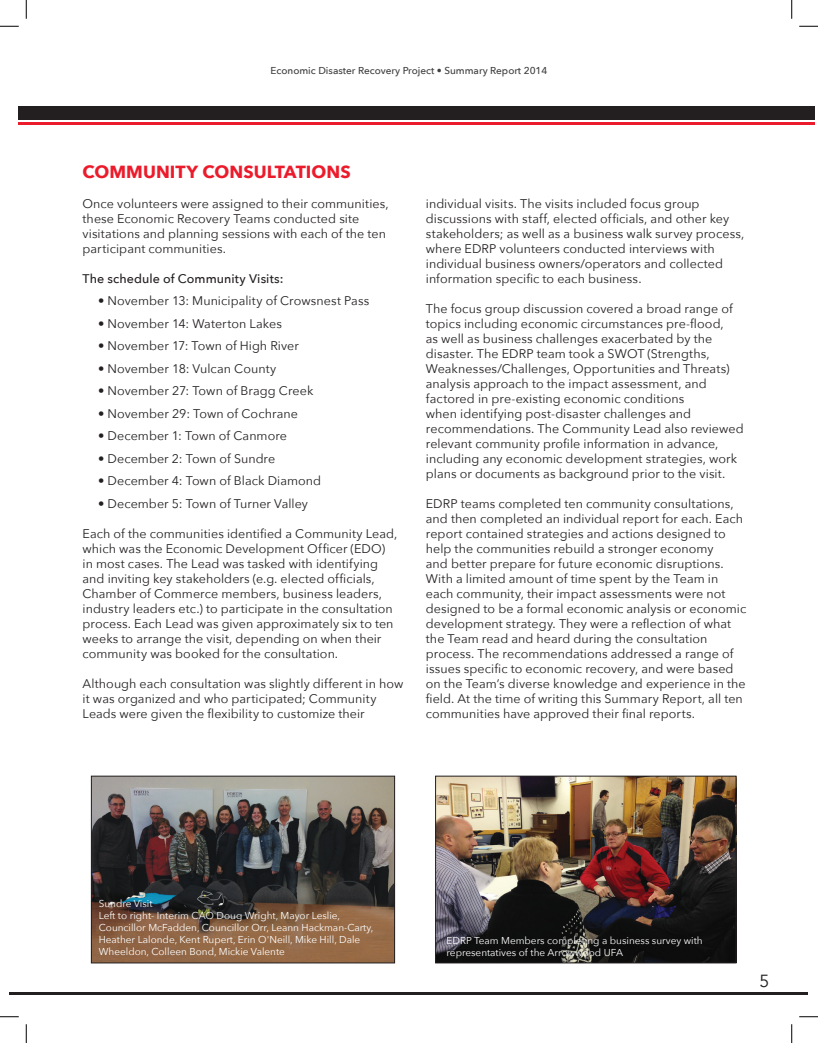
<style>
.page{position:relative;width:818px;height:1043px;background:#fff}
.page>*{position:absolute;margin:0;border:0;box-sizing:border-box;transform-origin:0 0}
.t1{font:700 17.5px "Avenir Next";color:#ec1b2b}
.t2{font:17.5px "Avenir";color:#231f20}
.t3{font:12.5px/15px "Avenir Next";letter-spacing:.005em;color:#231f20}
.t4{font:500 12.5px "Avenir Next";letter-spacing:.01em;color:#231f20}
.t5{font:10px/12px "Avenir Next";color:#fff}
.t6{font:500 10px "Avenir Next";color:#3e3e3f}
</style>
<div class="page">
<div style="left:18px;top:106px;width:796px;height:14px;background:#231f20"></div>
<hr style="left:10px;top:992px;width:798px;height:2px;background:#231f20">
<hr style="left:18px;top:122px;width:796px;height:3px;background:#ec1b2b">
<img style="left:93px;top:777px;width:300px;height:184px">
<div style="left:91px;top:775px;width:304px;height:188px;border:1px solid #231f20"></div>
<img style="left:437px;top:777px;width:297px;height:184px">
<div style="left:435px;top:775px;width:301px;height:188px;border:1px solid #231f20"></div>
<svg style="left:0;top:25px;width:19px;height:2px"></svg>
<svg style="left:799px;top:25px;width:19px;height:2px"></svg>
<svg style="left:0;top:1016px;width:19px;height:1px"></svg>
<svg style="left:799px;top:1016px;width:19px;height:1px"></svg>
<svg style="left:25px;top:0;width:2px;height:19px"></svg>
<svg style="left:25px;top:1024px;width:2px;height:18px"></svg>
<svg style="left:791px;top:0;width:1px;height:19px"></svg>
<svg style="left:791px;top:1024px;width:1px;height:18px"></svg>
<p class="t6" style="left:270px;top:62px;width:278px">Economic Disaster Recovery Project • Summary Report 2014</p>
<h1 class="t1" style="left:82px;top:156px;width:269px">COMMUNITY CONSULTATIONS</h1>
<p class="t3" style="left:82px;top:195px;width:307px">Once volunteers were assigned to their communities, these Economic Recovery Teams conducted site visitations and planning sessions with each of the ten participant communities.</p>
<p class="t4" style="left:82px;top:268px;width:202px">The schedule of Community Visits:</p>
<p class="t3" style="left:98px;top:293px;width:273px">• November 13: Municipality of Crowsnest Pass</p>
<p class="t3" style="left:98px;top:315px;width:185px">• November 14: Waterton Lakes</p>
<p class="t3" style="left:98px;top:338px;width:202px">• November 17: Town of High River</p>
<p class="t3" style="left:98px;top:360px;width:180px">• November 18: Vulcan County</p>
<p class="t3" style="left:98px;top:383px;width:217px">• November 27: Town of Bragg Creek</p>
<p class="t3" style="left:98px;top:405px;width:201px">• November 29: Town of Cochrane</p>
<p class="t3" style="left:98px;top:428px;width:190px">• December 1: Town of Canmore</p>
<p class="t3" style="left:98px;top:450px;width:179px">• December 2: Town of Sundre</p>
<p class="t3" style="left:98px;top:473px;width:224px">• December 4: Town of Black Diamond</p>
<p class="t3" style="left:98px;top:495px;width:211px">• December 5: Town of Turner Valley</p>
<p class="t3" style="left:82px;top:525px;width:316px">Each of the communities identified a Community Lead, which was the Economic Development Officer (EDO) in most cases. The Lead was tasked with identifying and inviting key stakeholders (e.g. elected officials, Chamber of Commerce members, business leaders, industry leaders etc.) to participate in the consultation process. Each Lead was given approximately six to ten weeks to arrange the visit, depending on when their community was booked for the consultation.</p>
<p class="t3" style="left:82px;top:675px;width:322px">Although each consultation was slightly different in how it was organized and who participated; Community<br>Leads were given the flexibility to customize their</p>
<p class="t3" style="left:426px;top:196px;width:320px">individual visits. The visits included focus group discussions with staff, elected officials, and other key stakeholders; as well as a business walk survey process, where EDRP volunteers conducted interviews with individual business owners/operators and collected information specific to each business.</p>
<p class="t3" style="left:426px;top:301px;width:319px">The focus group discussion covered a broad range of topics including economic circumstances pre-flood,<br>as well as business challenges exacerbated by the disaster. The EDRP team took a SWOT (Strengths, Weaknesses/Challenges, Opportunities and Threats) analysis approach to the impact assessment, and factored in pre-existing economic conditions<br>when identifying post-disaster challenges and recommendations. The Community Lead also reviewed relevant community profile information in advance, including any economic development strategies, work plans or documents as background prior to the visit.</p>
<p class="t3" style="left:426px;top:496px;width:322px">EDRP teams completed ten community consultations, and then completed an individual report for each. Each report contained strategies and actions designed to help the communities rebuild a stronger economy<br>and better prepare for future economic disruptions.<br>With a limited amount of time spent by the Team in each community, their impact assessments were not designed to be a formal economic analysis or economic development strategy. They were a reflection of what the Team read and heard during the consultation process. The recommendations addressed a range of issues specific to economic recovery, and were based on the Team’s diverse knowledge and experience in the field. At the time of writing this Summary Report, all ten communities have approved their final reports.</p>
<p class="t5" style="left:99px;top:897px;width:276px">Sundre Visit<br>Left to right- Interim CAO Doug Wright, Mayor Leslie, Councillor McFadden, Councillor Orr, Leann Hackman-Carty, Heather Lalonde, Kent Rupert, Erin O'Neill, Mike Hill, Dale Wheeldon, Colleen Bond, Mickie Valente</p>
<p class="t5" style="left:446px;top:933px;width:258px">EDRP Team Members completing a business survey with representatives of the Arrowwood UFA</p>
<h1 class="t2" style="left:759px;top:970px;width:11px">5</h1>
</div>
